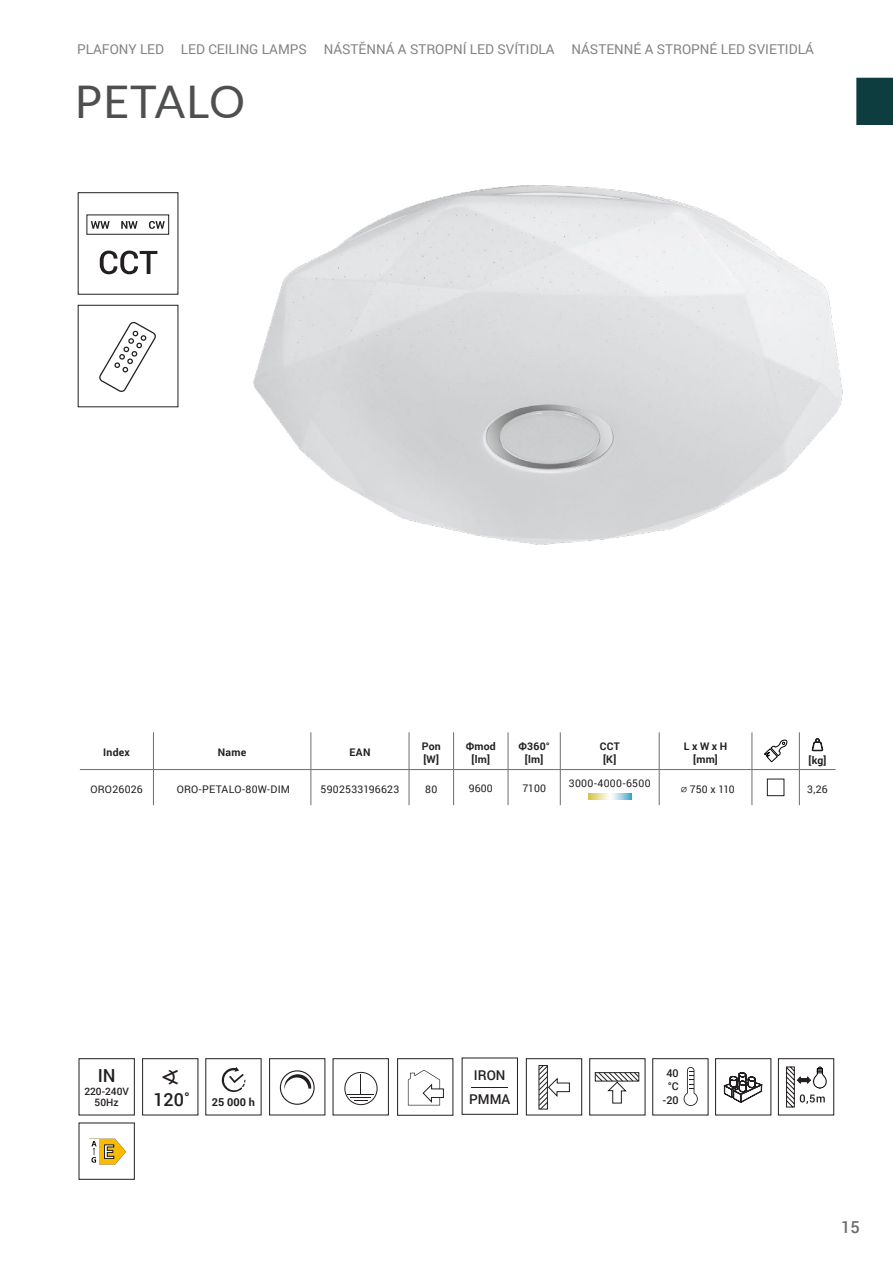
<style>
.page{position:relative;width:893px;height:1263px;background:#fff}
.page>*{position:absolute;margin:0;border:0;box-sizing:border-box;transform-origin:0 0}
.t1{font:45px "Lato";letter-spacing:.025em;color:#4e4f50}
.t2{font:27px "Cambria Math";color:#231f20}
.t3{font:500 18px "Roboto";color:#231f20}
.t4{font:500 16.5px "Roboto";color:#6c6d70}
.t5{font:500 15px "Roboto";color:#231f20}
.t6{font:13.5px "Roboto";color:#808285}
.t7{font:500 13.5px/24px "Roboto";color:#231f20;text-align:center}
.t8{font:700 10.95px "Roboto";color:#231f20}
.t9{font:500 10.8px/13.5px "Roboto";color:#231f20;text-align:center}
.t10{font:10.5px "Roboto";letter-spacing:.02em;color:#231f20}
.t11{font:700 10.5px/12.6px "Roboto";letter-spacing:.02em;color:#231f20;text-align:center}
.t12{font:500 10.2px/10.5px "Roboto";color:#231f20;text-align:center}
.s1{font-family:"Cambria Math";font-size:12px}
</style>
<div class="page">
<hr style="left:153px;top:732px;width:1px;height:37px;background:#6c6d70">
<hr style="left:311px;top:732px;width:1px;height:37px;background:#6c6d70">
<hr style="left:409px;top:732px;width:1px;height:37px;background:#6c6d70">
<hr style="left:453px;top:732px;width:1px;height:37px;background:#6c6d70">
<hr style="left:508px;top:732px;width:1px;height:37px;background:#6c6d70">
<hr style="left:560px;top:732px;width:1px;height:37px;background:#6c6d70">
<hr style="left:659px;top:732px;width:1px;height:37px;background:#6c6d70">
<hr style="left:752px;top:732px;width:1px;height:37px;background:#6c6d70">
<hr style="left:799px;top:732px;width:1px;height:37px;background:#6c6d70">
<hr style="left:80px;top:769px;width:73px;height:1px;background:#6c6d70">
<hr style="left:153px;top:769px;width:158px;height:1px;background:#6c6d70">
<hr style="left:153px;top:770px;width:1px;height:35px;background:#6c6d70">
<hr style="left:311px;top:769px;width:98px;height:1px;background:#6c6d70">
<hr style="left:311px;top:770px;width:1px;height:35px;background:#6c6d70">
<hr style="left:409px;top:770px;width:1px;height:35px;background:#6c6d70">
<hr style="left:453px;top:770px;width:1px;height:35px;background:#6c6d70">
<hr style="left:508px;top:770px;width:1px;height:35px;background:#6c6d70">
<hr style="left:560px;top:769px;width:99px;height:1px;background:#6c6d70">
<hr style="left:560px;top:770px;width:1px;height:35px;background:#6c6d70">
<hr style="left:659px;top:769px;width:93px;height:1px;background:#6c6d70">
<hr style="left:659px;top:770px;width:1px;height:35px;background:#6c6d70">
<hr style="left:752px;top:769px;width:47px;height:1px;background:#6c6d70">
<hr style="left:752px;top:770px;width:1px;height:35px;background:#6c6d70">
<hr style="left:799px;top:769px;width:37px;height:1px;background:#6c6d70">
<hr style="left:799px;top:770px;width:1px;height:35px;background:#6c6d70">
<hr style="left:409px;top:769px;width:45px;height:1px;background:#6c6d70">
<hr style="left:454px;top:769px;width:54px;height:1px;background:#6c6d70">
<hr style="left:508px;top:769px;width:52px;height:1px;background:#6c6d70">
<svg style="left:764px;top:739px;width:23px;height:24px"></svg>
<svg style="left:812px;top:738px;width:11px;height:13px"></svg>
<svg style="left:588px;top:793px;width:43px;height:6px"></svg>
<div style="left:767px;top:779px;width:17px;height:17px;border:1px solid #231f20"></div>
<svg style="left:91px;top:1139px;width:35px;height:26px"></svg>
<svg style="left:99px;top:322px;width:57px;height:70px"></svg>
<svg style="left:100px;top:251px;width:57px;height:23px"></svg>
<svg style="left:91px;top:221px;width:19px;height:8px"></svg>
<svg style="left:121px;top:221px;width:17px;height:8px"></svg>
<svg style="left:149px;top:221px;width:16px;height:8px"></svg>
<div style="left:87px;top:215px;width:82px;height:20px;border:1px solid #231f20"></div>
<div style="left:397px;top:1058px;width:56px;height:57px;border:1px solid #231f20"></div>
<svg style="left:408px;top:1070px;width:36px;height:35px"></svg>
<div style="left:344px;top:1072px;width:34px;height:33px;border:1px solid #231f20;border-radius:50%"></div>
<svg style="left:348px;top:1074px;width:26px;height:27px"></svg>
<div style="left:589px;top:1058px;width:56px;height:57px;border:1px solid #231f20"></div>
<svg style="left:594px;top:1072px;width:46px;height:32px"></svg>
<div style="left:526px;top:1058px;width:56px;height:57px;border:1px solid #231f20"></div>
<svg style="left:538px;top:1065px;width:32px;height:45px"></svg>
<div style="left:333px;top:1058px;width:56px;height:57px;border:1px solid #231f20"></div>
<div style="left:269px;top:1058px;width:56px;height:57px;border:1px solid #231f20"></div>
<div style="left:280px;top:1070px;width:35px;height:35px;border:1px solid #231f20;border-radius:50%"></div>
<svg style="left:284px;top:1074px;width:27px;height:15px"></svg>
<hr style="left:471px;top:1087px;width:37px;height:1px;background:#231f20">
<div style="left:79px;top:1058px;width:56px;height:57px;border:1px solid #231f20"></div>
<div style="left:142px;top:1058px;width:56px;height:57px;border:1px solid #231f20"></div>
<svg style="left:222px;top:1067px;width:23px;height:25px"></svg>
<svg style="left:684px;top:1067px;width:14px;height:39px"></svg>
<div style="left:715px;top:1058px;width:56px;height:57px;border:1px solid #231f20"></div>
<svg style="left:724px;top:1072px;width:38px;height:31px"></svg>
<div style="left:778px;top:1058px;width:56px;height:57px;border:1px solid #231f20"></div>
<svg style="left:786px;top:1066px;width:41px;height:42px"></svg>
<img style="left:253px;top:185px;width:590px;height:360px">
<div style="left:856px;top:78px;width:37px;height:47px;background:#0e3d3f"></div>
<p class="t6" style="left:77px;top:39px;width:738px">PLAFONY LED LED CEILING LAMPS NÁSTĚNNÁ A STROPNÍ LED SVÍTIDLA NÁSTENNÉ A STROPNÉ LED SVIETIDLÁ</p>
<h1 class="t1" style="left:75px;top:70px;width:172px">PETALO</h1>
<p class="t11" style="left:103px;top:746px;width:28px">Index</p>
<p class="t11" style="left:218px;top:746px;width:30px">Name</p>
<p class="t11" style="left:349px;top:746px;width:23px">EAN</p>
<p class="t11" style="left:422px;top:740px;width:21px;text-align:left">Pon [W]</p>
<p class="t11" style="left:466px;top:740px;width:32px">Фmod [lm]</p>
<p class="t11" style="left:518px;top:740px;width:33px">Ф360° [lm]</p>
<p class="t11" style="left:600px;top:740px;width:22px">CCT [K]</p>
<p class="t11" style="left:684px;top:740px;width:45px">L x W x H [mm]</p>
<p class="t11" style="left:808px;top:753px;width:20px">[kg]</p>
<p class="t10" style="left:91px;top:782px;width:54px">ORO26026</p>
<p class="t10" style="left:177px;top:782px;width:115px">ORO-PETALO-80W-DIM</p>
<p class="t10" style="left:321px;top:782px;width:80px">5902533196623</p>
<p class="t10" style="left:425px;top:782px;width:14px">80</p>
<p class="t10" style="left:469px;top:780px;width:25px">9600</p>
<p class="t10" style="left:522px;top:780px;width:25px">7100</p>
<p class="t10" style="left:569px;top:775px;width:83px">3000-4000-6500</p>
<p class="t10" style="left:681px;top:782px;width:56px"><span class="s1">⌀</span> 750 x 110</p>
<p class="t10" style="left:807px;top:782px;width:22px">3,26</p>
<h3 class="t3" style="left:98px;top:1062px;width:19px">IN</h3>
<p class="t12" style="left:84px;top:1086px;width:46px">220-240V<br>50Hz</p>
<h2 class="t2" style="left:161px;top:1059px;width:20px">∢</h2>
<h3 class="t3" style="left:153px;top:1087px;width:32px">120</h3>
<p class="t8" style="left:212px;top:1094px;width:44px">25 000 h</p>
<p class="t5" style="left:184px;top:1087px;width:7px">°</p>
<p class="t7" style="left:469px;top:1063px;width:43px">IRON<br>PMMA</p>
<p class="t9" style="left:663px;top:1065px;width:17px">40 °C -20</p>
<p class="t4" style="left:841px;top:1215px;width:20px">15</p>
</div>
